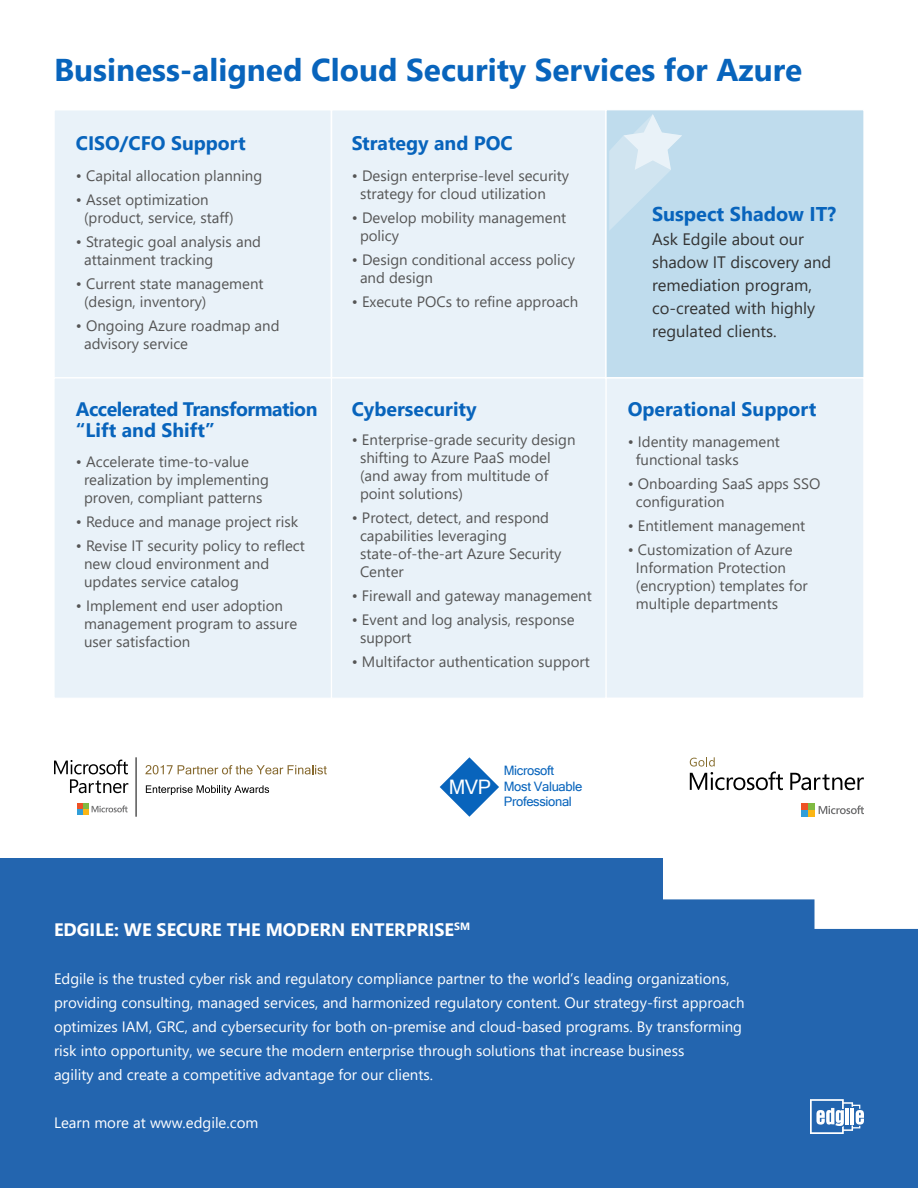
<style>
.page{position:relative;width:918px;height:1188px;background:#fff}
.page>*{position:absolute;margin:0;border:0;box-sizing:border-box;transform-origin:0 0}
.t1{font:700 31.5px "Segoe UI";color:#0864bc}
.t2{font:700 19.95px "Segoe UI";color:#0864bc}
.t3{font:19.95px "Microsoft Sans Serif";color:#fff}
.t4{font:700 19.5px "Segoe UI";color:#0864bc}
.t5{font:700 19.5px/21px "Segoe UI";letter-spacing:-.025em;color:#0864bc}
.t6{font:700 18px "Segoe UI";color:#fff}
.t7{font:16.65px/23.2px "Segoe UI";color:#333}
.t8{font:15px/18px "Segoe UI";color:#555}
.t9{font:15px/24px "Segoe UI";color:#fff}
.t10{font:13.05px/15.6px "Microsoft Sans Serif";letter-spacing:-.025em;color:#0864bc}
</style>
<div class="page">
<svg style="left:790px;top:773px;width:74px;height:17px"></svg>
<svg style="left:819px;top:805px;width:45px;height:9px"></svg>
<div style="left:801px;top:803px;width:7px;height:7px;background:#ee5225"></div>
<div style="left:808px;top:803px;width:7px;height:7px;background:#80ba42"></div>
<div style="left:801px;top:810px;width:7px;height:7px;background:#319ed8"></div>
<div style="left:808px;top:810px;width:7px;height:7px;background:#fbb615"></div>
<svg style="left:690px;top:757px;width:93px;height:33px"></svg>
<svg style="left:54px;top:760px;width:74px;height:33px"></svg>
<svg style="left:78px;top:804px;width:50px;height:10px"></svg>
<hr style="left:136px;top:757px;width:1px;height:60px;background:#000">
<svg style="left:145px;top:765px;width:182px;height:9px"></svg>
<svg style="left:146px;top:785px;width:123px;height:10px"></svg>
<svg style="left:440px;top:757px;width:59px;height:60px"></svg>
<div style="left:53px;top:109px;width:279px;height:270px;background:#e9f2f9;border:2px solid #fff"></div>
<div style="left:331px;top:109px;width:276px;height:270px;background:#e9f2f9;border:2px solid #fff"></div>
<div style="left:605px;top:109px;width:260px;height:270px;background:#bfdced;border:1px solid #fff"></div>
<div style="left:605px;top:377px;width:260px;height:322px;background:#e9f2f9;border:2px solid #fff"></div>
<div style="left:53px;top:377px;width:279px;height:322px;background:#e9f2f9;border:1px solid #fff"></div>
<div style="left:331px;top:377px;width:276px;height:322px;background:#e9f2f9;border:1px solid #fff"></div>
<svg style="left:609px;top:114px;width:73px;height:116px"></svg>
<div style="left:0;top:858px;width:662px;height:330px;background:#2365af"></div>
<div style="left:662px;top:899px;width:153px;height:289px;background:#2365af"></div>
<div style="left:777px;top:929px;width:141px;height:259px;background:#2365af"></div>
<svg style="left:810px;top:1099px;width:54px;height:35px"></svg>
<h1 class="t1" style="left:54px;top:44px;width:750px">Business-aligned Cloud Security Services for Azure</h1>
<h3 class="t4" style="left:76px;top:127px;width:171px">CISO/CFO Support</h3>
<p class="t8" style="left:76px;top:166px;width:188px">• Capital allocation planning</p>
<p class="t8" style="left:84px;top:190px;width:151px;text-indent:-8px">• Asset optimization (product, service, staff)</p>
<p class="t8" style="left:84px;top:232px;width:178px;text-indent:-8px">• Strategic goal analysis and attainment tracking</p>
<p class="t8" style="left:84px;top:274px;width:181px;text-indent:-8px">• Current state management (design, inventory)</p>
<p class="t8" style="left:84px;top:316px;width:197px;text-indent:-8px">• Ongoing Azure roadmap and advisory service</p>
<h3 class="t5" style="left:76px;top:398px;width:243px">Accelerated Transformation “Lift and Shift”</h3>
<p class="t8" style="left:84px;top:453px;width:186px;text-indent:-8px">• Accelerate time-to-value realization by implementing proven, compliant patterns</p>
<p class="t8" style="left:76px;top:513px;width:224px">• Reduce and manage project risk</p>
<p class="t8" style="left:84px;top:537px;width:222px;text-indent:-8px">• Revise IT security policy to reflect new cloud environment and updates service catalog</p>
<p class="t8" style="left:84px;top:597px;width:215px;text-indent:-8px">• Implement end user adoption management program to assure user satisfaction</p>
<h3 class="t4" style="left:352px;top:127px;width:162px">Strategy and POC</h3>
<p class="t8" style="left:360px;top:166px;width:211px;text-indent:-8px">• Design enterprise-level security strategy for cloud utilization</p>
<p class="t8" style="left:360px;top:208px;width:208px;text-indent:-8px">• Develop mobility management policy</p>
<p class="t8" style="left:360px;top:250px;width:217px;text-indent:-8px">• Design conditional access policy and design</p>
<p class="t8" style="left:352px;top:292px;width:228px">• Execute POCs to refine approach</p>
<h3 class="t4" style="left:352px;top:393px;width:126px">Cybersecurity</h3>
<p class="t8" style="left:360px;top:430px;width:217px;text-indent:-8px">• Enterprise-grade security design shifting to Azure PaaS model (and away from multitude of point solutions)</p>
<p class="t8" style="left:360px;top:508px;width:203px;text-indent:-8px">• Protect, detect, and respond capabilities leveraging state-of-the-art Azure Security<br>Center</p>
<p class="t8" style="left:352px;top:586px;width:242px">• Firewall and gateway management</p>
<p class="t8" style="left:360px;top:610px;width:216px;text-indent:-8px">• Event and log analysis, response support</p>
<p class="t8" style="left:352px;top:652px;width:239px">• Multifactor authentication support</p>
<h2 class="t2" style="left:652px;top:198px;width:186px">Suspect Shadow IT?</h2>
<p class="t7" style="left:652px;top:227px;width:181px">Ask Edgile about our shadow IT discovery and remediation program, co-created with highly regulated clients.</p>
<h3 class="t4" style="left:628px;top:393px;width:190px">Operational Support</h3>
<p class="t8" style="left:636px;top:432px;width:146px;text-indent:-8px">• Identity management functional tasks</p>
<p class="t8" style="left:636px;top:474px;width:186px;text-indent:-8px">• Onboarding SaaS apps SSO configuration</p>
<p class="t8" style="left:628px;top:516px;width:179px">• Entitlement management</p>
<p class="t8" style="left:636px;top:540px;width:173px;text-indent:-8px">• Customization of Azure<br>Information Protection (encryption) templates for multiple departments</p>
<h2 class="t3" style="left:449px;top:775px;width:44px">MVP</h2>
<p class="t10" style="left:504px;top:763px;width:80px">Microsoft<br>Most Valuable<br>Professional</p>
<p class="t6" style="left:54px;top:915px;width:418px">EDGILE: WE SECURE THE MODERN ENTERPRISE<sup>SM</sup></p>
<p class="t9" style="left:54px;top:966px;width:692px">Edgile is the trusted cyber risk and regulatory compliance partner to the world’s leading organizations, providing consulting, managed services, and harmonized regulatory content. Our strategy-first approach optimizes IAM, GRC, and cybersecurity for both on-premise and cloud-based programs. By transforming risk into opportunity, we secure the modern enterprise through solutions that increase business<br>agility and create a competitive advantage for our clients.</p>
<p class="t9" style="left:54px;top:1110px;width:206px">Learn more at www.edgile.com</p>
</div>
